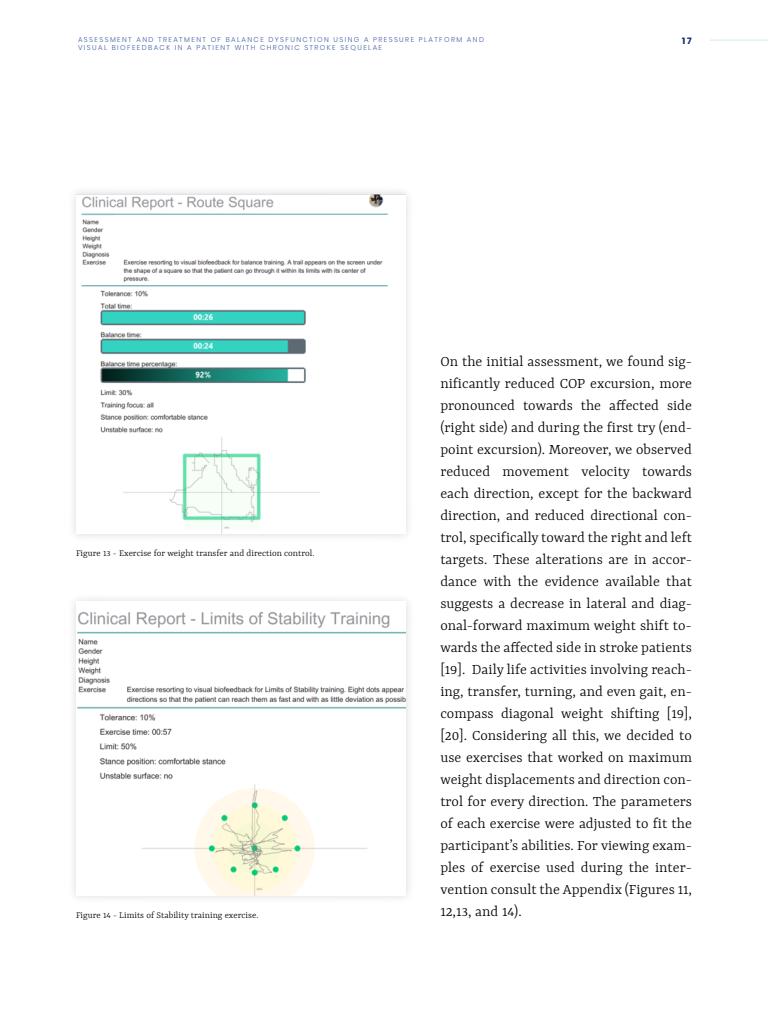
<style>
.page{position:relative;width:768px;height:1024px;background:#fff}
.page>*{position:absolute;margin:0;border:0;box-sizing:border-box;transform-origin:0 0}
.t1{font:300 16px/22px "Yrsa";color:#000;text-align:justify}
.t2{font:300 10px "Yrsa";color:#000}
.t3{font:700 9px "Poppins";color:#172969}
.t4{font:300 7px "Poppins";letter-spacing:.2em;color:#435fa8}
</style>
<div class="page">
<hr style="left:710px;top:40px;width:58px;height:1px;background:#d4eae8">
<div style="left:67px;top:185px;width:347px;height:358px;background:#f9f9f9"></div>
<img style="left:76px;top:194px;width:329px;height:340px">
<div style="left:114px;top:216px;width:276px;height:43px;background:#fff"></div>
<div style="left:67px;top:592px;width:348px;height:312px;background:#000;opacity:.15"></div>
<img style="left:77px;top:612px;width:329px;height:283px">
<div style="left:123px;top:635px;width:283px;height:50px;background:#fff"></div>
<p class="t4" style="left:78px;top:35px;width:408px">ASSESSMENT AND TREATMENT OF BALANCE DYSFUNCTION USING A PRESSURE PLATFORM AND</p>
<p class="t3" style="left:682px;top:36px;width:11px">17</p>
<p class="t4" style="left:78px;top:44px;width:306px">VISUAL BIOFEEDBACK IN A PATIENT WITH CHRONIC STROKE SEQUELAE</p>
<p class="t2" style="left:76px;top:548px;width:240px">Figure 13 - Exercise for weight transfer and direction control.</p>
<p class="t2" style="left:76px;top:910px;width:184px">Figure 14 - Limits of Stability training exercise.</p>
<p class="t1" style="left:440px;top:350px;width:253px">On the initial assessment, we found sig&shy;nificantly reduced COP excursion, more pronounced towards the affected side (right side) and during the first try (end&shy;point excursion). Moreover, we observed reduced movement velocity towards each direction, except for the backward direction, and reduced directional con&shy;trol, specifically toward the right and left targets. These alterations are in accor&shy;dance with the evidence available that suggests a decrease in lateral and diag&shy;onal-forward maximum weight shift to&shy;wards the affected side in stroke patients [19]. Daily life activities involving reach&shy;ing, transfer, turning, and even gait, en&shy;compass diagonal weight shifting [19], [20]. Considering all this, we decided to use exercises that worked on maximum weight displacements and direction con&shy;trol for every direction. The parameters of each exercise were adjusted to fit the participant’s abilities. For viewing exam&shy;ples of exercise used during the inter&shy;vention consult the Appendix (Figures 11, 12,13, and 14).</p>
</div>
